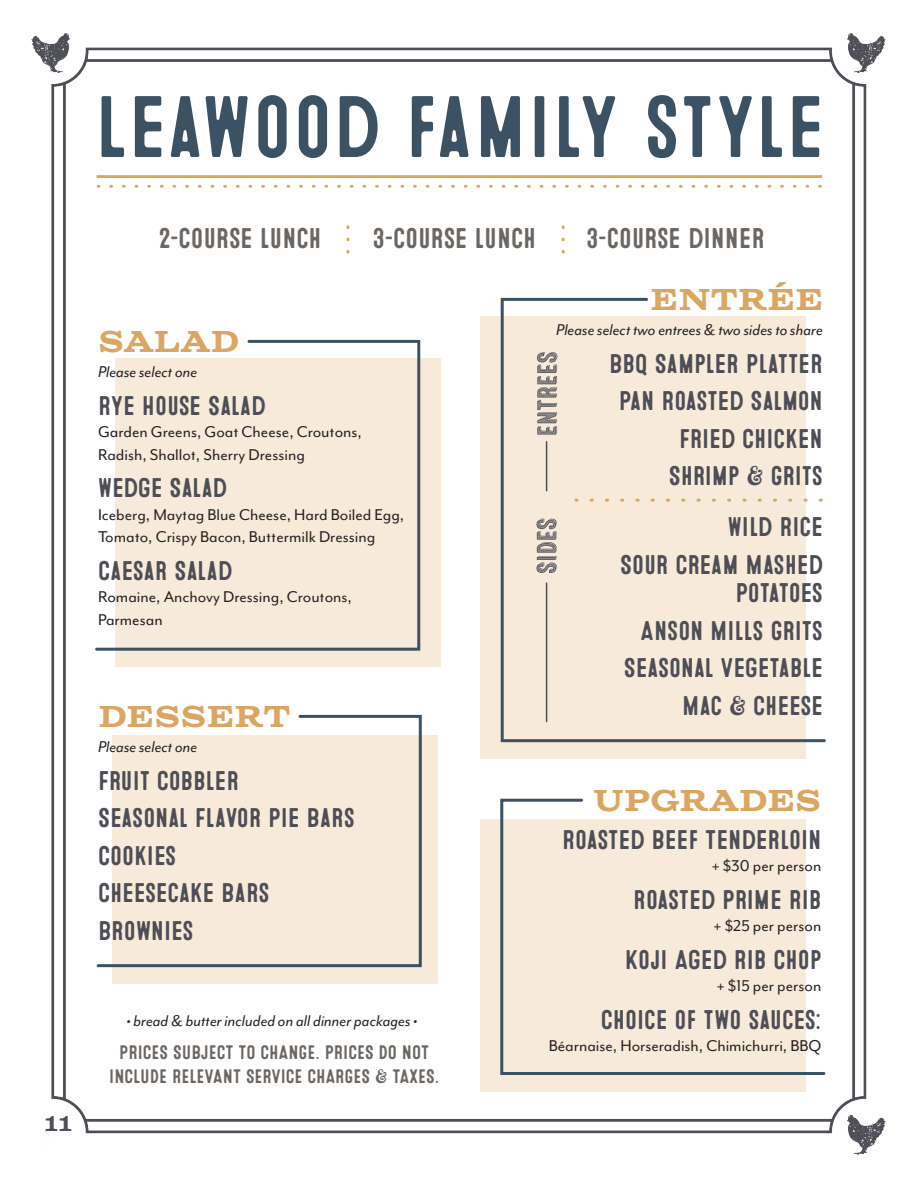
<style>
.page{position:relative;width:918px;height:1188px;background:#fff}
.page>*{position:absolute;margin:0;border:0;box-sizing:border-box;transform-origin:0 0}
.t1{font:87px "Microbrew Soft One";letter-spacing:.01em;color:#3b5164}
.t2{font:700 30px "Columbia Titling";color:#dba662}
.t3{font:28.5px "Microbrew Soft One";letter-spacing:-.005em;color:#6c6763}
.t4{font:27px/28.5px "Microbrew Soft One";color:#4d4e56;text-align:right}
.t5{font:700 21px "Columbia Titling";color:#4d4e56}
.t6{font:19.5px/23.4px "Microbrew Soft One";color:#6c6763;text-align:center}
.t7{font:18px/22.5px "Mr Eaves Mod OT";color:#231f20}
.t8{font:italic 18px "Mr Eaves Mod OT";color:#231f20}
</style>
<div class="page">
<img style="left:31px;top:33px;width:855px;height:1122px">
<hr style="left:97px;top:175px;width:725px;height:3px;background:#dba662">
<svg style="left:98px;top:185px;width:723px;height:3px"></svg>
<div style="left:115px;top:358px;width:325px;height:309px;background:#f7ead8"></div>
<div style="left:481px;top:316px;width:325px;height:443px;background:#f7ead8"></div>
<div style="left:112px;top:735px;width:325px;height:249px;background:#f7ead8"></div>
<svg style="left:94px;top:338px;width:328px;height:314px"></svg>
<svg style="left:499px;top:296px;width:328px;height:448px"></svg>
<svg style="left:95px;top:713px;width:328px;height:256px"></svg>
<div style="left:480px;top:819px;width:325px;height:272px;background:#f7ead8"></div>
<svg style="left:499px;top:797px;width:328px;height:280px"></svg>
<svg style="left:537px;top:352px;width:20px;height:83px"></svg>
<hr style="left:546px;top:441px;width:1px;height:50px;background:#4d4e56">
<svg style="left:537px;top:519px;width:20px;height:54px"></svg>
<hr style="left:546px;top:582px;width:1px;height:140px;background:#4d4e56">
<svg style="left:576px;top:499px;width:245px;height:3px"></svg>
<svg style="left:346px;top:227px;width:3px;height:25px"></svg>
<svg style="left:562px;top:227px;width:3px;height:25px"></svg>
<p class="t1" style="left:95px;top:78px;width:731px">LEAWOOD FAMILY STYLE</p>
<p class="t5" style="left:44px;top:1111px;width:30px">11</p>
<p class="t3" style="left:159px;top:222px;width:164px">2-COURSE LUNCH</p>
<p class="t3" style="left:373px;top:222px;width:165px">3-COURSE LUNCH</p>
<p class="t3" style="left:586px;top:222px;width:180px">3-COURSE DINNER</p>
<p class="t2" style="left:98px;top:324px;width:143px">SALAD</p>
<p class="t8" style="left:98px;top:362px;width:101px">Please select one</p>
<p class="t4" style="left:98px;top:392px;width:169px">RYE HOUSE SALAD</p>
<p class="t7" style="left:98px;top:421px;width:265px">Garden Greens, Goat Cheese, Croutons,<br>Radish, Shallot, Sherry Dressing</p>
<p class="t4" style="left:98px;top:475px;width:131px">WEDGE SALAD</p>
<p class="t7" style="left:98px;top:503px;width:308px">Iceberg, Maytag Blue Cheese, Hard Boiled Egg,<br>Tomato, Crispy Bacon, Buttermilk Dressing</p>
<p class="t4" style="left:98px;top:557px;width:136px">CAESAR SALAD</p>
<p class="t7" style="left:98px;top:586px;width:255px">Romaine, Anchovy Dressing, Croutons,<br>Parmesan</p>
<p class="t2" style="left:98px;top:699px;width:194px">DESSERT</p>
<p class="t8" style="left:98px;top:737px;width:101px">Please select one</p>
<p class="t4" style="left:98px;top:767px;width:143px">FRUIT COBBLER</p>
<p class="t4" style="left:98px;top:805px;width:258px">SEASONAL FLAVOR PIE BARS</p>
<p class="t4" style="left:98px;top:842px;width:80px">COOKIES</p>
<p class="t4" style="left:98px;top:880px;width:173px">CHEESECAKE BARS</p>
<p class="t4" style="left:98px;top:917px;width:97px">BROWNIES</p>
<p class="t8" style="left:126px;top:1011px;width:293px">• bread &amp; butter included on all dinner packages •</p>
<p class="t6" style="left:109px;top:1042px;width:331px">PRICES SUBJECT TO CHANGE. PRICES DO NOT<br>INCLUDE RELEVANT SERVICE CHARGES &amp; TAXES.</p>
<p class="t2" style="left:650px;top:282px;width:174px">ENTRÉE</p>
<p class="t8" style="left:556px;top:320px;width:268px">Please select two entrees &amp; two sides to share</p>
<p class="t4" style="left:609px;top:350px;width:215px">BBQ SAMPLER PLATTER</p>
<p class="t4" style="left:619px;top:388px;width:205px">PAN ROASTED SALMON</p>
<p class="t4" style="left:679px;top:425px;width:145px">FRIED CHICKEN</p>
<p class="t4" style="left:669px;top:463px;width:156px">SHRIMP &amp; GRITS</p>
<p class="t4" style="left:728px;top:514px;width:96px">WILD RICE</p>
<p class="t4" style="left:620px;top:551px;width:204px">SOUR CREAM MASHED<br>POTATOES</p>
<p class="t4" style="left:640px;top:617px;width:184px">ANSON MILLS GRITS</p>
<p class="t4" style="left:624px;top:655px;width:201px">SEASONAL VEGETABLE</p>
<p class="t4" style="left:682px;top:692px;width:142px">MAC &amp; CHEESE</p>
<p class="t2" style="left:593px;top:783px;width:230px">UPGRADES</p>
<p class="t4" style="left:562px;top:826px;width:261px">ROASTED BEEF TENDERLOIN</p>
<p class="t7" style="left:712px;top:855px;width:111px">+ $30 per person</p>
<p class="t4" style="left:633px;top:886px;width:190px">ROASTED PRIME RIB</p>
<p class="t7" style="left:714px;top:915px;width:109px">+ $25 per person</p>
<p class="t4" style="left:625px;top:946px;width:198px">KOJI AGED RIB CHOP</p>
<p class="t7" style="left:717px;top:975px;width:106px">+ $15 per person</p>
<p class="t4" style="left:601px;top:1006px;width:222px">CHOICE OF TWO SAUCES:</p>
<p class="t7" style="left:549px;top:1035px;width:274px">Béarnaise, Horseradish, Chimichurri, BBQ</p>
</div>
